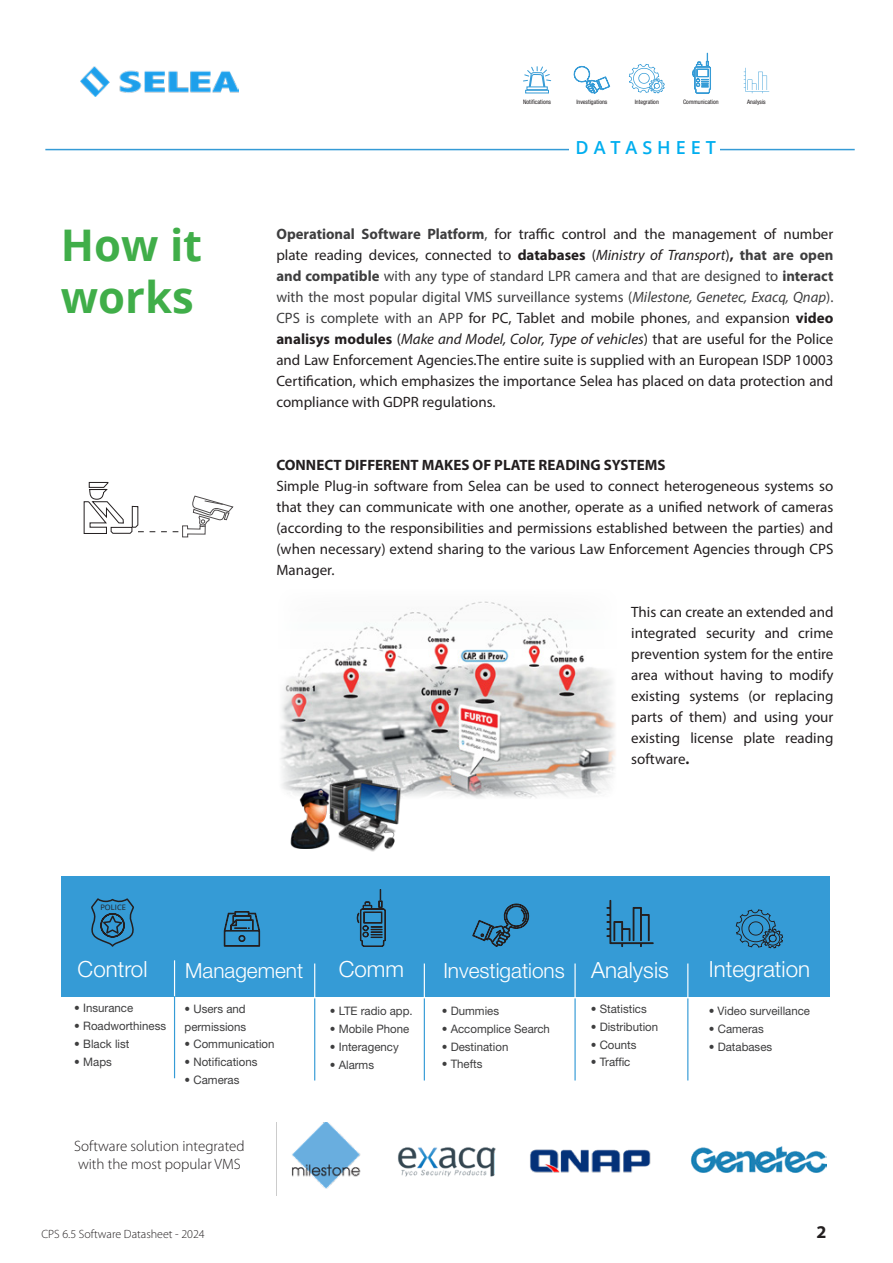
<style>
.page{position:relative;width:893px;height:1263px;background:#fff}
.page>*{position:absolute;margin:0;border:0;box-sizing:border-box;transform-origin:0 0}
.t1{font:700 43.65px "Open Sans";color:#40ae49}
.t2{font:300 22.35px "Helvetica Neue LT Std";color:#fff}
.t3{font:300 20.85px "Helvetica Neue LT Std";color:#fff}
.t4{font:600 18px "Open Sans";letter-spacing:.275em;color:#00aeef}
.t5{font:700 18px "Myriad Pro";color:#231f20}
.t6{font:15px/21px "Myriad Pro";color:#231f20;text-align:justify}
.t7{font:300 15px/18px "Myriad Pro";color:#231f20}
.t8{font:700 15px "Myriad Pro";color:#231f20}
.t9{font:300 12px "Myriad Pro";color:#231f20}
.t10{font:11.7px "Helvetica Neue LT Std";color:#3e3e3f}
.t11{font:7.5px "Open Sans";letter-spacing:.01em;color:#231f20}
.t12{font:condensed 6.15px "Helvetica Neue LT Std";color:#231f20}
.s1{font-weight:700;color:#3e3e3f}
.s2{color:#3e3e3f}
.s3{font-weight:700}
.s4{font-style:italic}
.s5{font-style:italic;color:#3e3e3f}
</style>
<div class="page">
<svg style="left:692px;top:53px;width:19px;height:40px"></svg>
<svg style="left:573px;top:66px;width:37px;height:27px"></svg>
<svg style="left:629px;top:64px;width:36px;height:29px"></svg>
<div style="left:527px;top:87px;width:21px;height:3px;border:1px solid #359bd6"></div>
<div style="left:525px;top:90px;width:24px;height:3px;border:1px solid #359bd6"></div>
<svg style="left:523px;top:66px;width:29px;height:21px"></svg>
<svg style="left:744px;top:68px;width:25px;height:25px"></svg>
<img style="left:81px;top:67px;width:158px;height:29px">
<hr style="left:45px;top:149px;width:810px;height:1px;background:#359bd6">
<div style="left:570px;top:138px;width:150px;height:21px;background:#fff"></div>
<div style="left:61px;top:876px;width:769px;height:121px;background:#359bd6"></div>
<svg style="left:607px;top:900px;width:46px;height:47px"></svg>
<svg style="left:224px;top:911px;width:36px;height:36px"></svg>
<svg style="left:736px;top:909px;width:47px;height:39px"></svg>
<svg style="left:472px;top:903px;width:58px;height:44px"></svg>
<svg style="left:357px;top:889px;width:29px;height:58px"></svg>
<hr style="left:174px;top:960px;width:1px;height:115px;background:#fff">
<hr style="left:174px;top:996px;width:1px;height:82px;background:#359bd6">
<hr style="left:424px;top:963px;width:1px;height:115px;background:#fff">
<hr style="left:424px;top:998px;width:1px;height:82px;background:#359bd6">
<hr style="left:314px;top:963px;width:1px;height:115px;background:#fff">
<hr style="left:314px;top:998px;width:1px;height:82px;background:#359bd6">
<hr style="left:574px;top:963px;width:2px;height:115px;background:#fff">
<hr style="left:574px;top:998px;width:2px;height:82px;background:#359bd6">
<hr style="left:687px;top:963px;width:1px;height:115px;background:#fff">
<hr style="left:687px;top:998px;width:1px;height:82px;background:#359bd6">
<img style="left:276px;top:1122px;width:85px;height:74px">
<img style="left:691px;top:1146px;width:135px;height:27px">
<img style="left:398px;top:1147px;width:98px;height:29px">
<img style="left:530px;top:1149px;width:121px;height:24px">
<svg style="left:83px;top:481px;width:151px;height:57px"></svg>
<img style="left:280px;top:601px;width:336px;height:197px">
<img style="left:328px;top:778px;width:74px;height:74px">
<img style="left:283px;top:788px;width:60px;height:60px">
<svg style="left:91px;top:898px;width:43px;height:49px"></svg>
<p class="t1" style="left:61px;top:214px;width:143px">How it</p>
<p class="t1" style="left:61px;top:267px;width:134px">works</p>
<p class="t11" style="left:100px;top:902px;width:27px">POLICE</p>
<p class="t12" style="left:523px;top:98px;width:30px">Notifications</p>
<p class="t12" style="left:576px;top:98px;width:33px">Investigations</p>
<p class="t12" style="left:635px;top:98px;width:26px">Integration</p>
<p class="t12" style="left:683px;top:98px;width:37px">Communication</p>
<p class="t12" style="left:747px;top:98px;width:20px">Analysis</p>
<p class="t4" style="left:575px;top:135px;width:142px">DATASHEET</p>
<p class="t6" style="left:276px;top:223px;width:559px"><span class="s1">Operational Software Platform</span><span class="s2">,</span> for traffic control and the management of number plate reading devices, connected to <span class="s3">databases</span> (<span class="s4">Ministry of Transport</span>)<span class="s3">,</span> <span class="s1">that are open and compatible</span> <span class="s2">with any type of standard LPR camera and that are designed to</span> <span class="s1">interact </span><span class="s2">with the most popular digital VMS surveillance systems (</span><span class="s5">Milestone, Genetec, Exacq, Qnap</span><span class="s2">).<br>CPS is complete with an APP</span> for PC, Tablet and mobile phones<span class="s2">, and</span> expansion <span class="s3">video analisys modules</span> (<span class="s4">Make and Model, Color, Type of vehicles</span>) that are useful for the Police and Law Enforcement Agencies.The entire suite is supplied with an European ISDP 10003<br>Certification, which emphasizes the importance Selea has placed on data protection and compliance with GDPR regulations.</p>
<p class="t8" style="left:276px;top:455px;width:391px">CONNECT DIFFERENT MAKES OF PLATE READING SYSTEMS</p>
<p class="t6" style="left:276px;top:475px;width:559px">Simple Plug-in software from Selea can be used to connect heterogeneous systems so that they can communicate with one another, operate as a unified network of cameras (according to the responsibilities and permissions established between the parties) and (when necessary) extend sharing to the various Law Enforcement Agencies through CPS Manager.</p>
<p class="t6" style="left:631px;top:601px;width:204px">This can create an extended and integrated security and crime prevention system for the entire area without having to modify existing systems (or replacing parts of them) and using your existing license plate reading software<span class="s3">.</span></p>
<p class="t2" style="left:78px;top:955px;width:71px">Control</p>
<p class="t3" style="left:185px;top:958px;width:120px">Management</p>
<p class="t2" style="left:591px;top:956px;width:79px">Analysis</p>
<p class="t2" style="left:709px;top:955px;width:103px">Integration</p>
<p class="t10" style="left:442px;top:1004px;width:59px">• Dummies</p>
<p class="t10" style="left:442px;top:1021px;width:110px">• Accomplice Search</p>
<p class="t10" style="left:442px;top:1039px;width:68px">• Destination</p>
<p class="t10" style="left:442px;top:1057px;width:42px">• Thefts</p>
<p class="t2" style="left:339px;top:955px;width:67px">Comm</p>
<p class="t3" style="left:443px;top:958px;width:123px">Investigations</p>
<p class="t10" style="left:74px;top:1001px;width:60px">• Insurance</p>
<p class="t10" style="left:74px;top:1019px;width:93px">• Roadworthiness</p>
<p class="t10" style="left:74px;top:1037px;width:57px">• Black list</p>
<p class="t10" style="left:74px;top:1054px;width:39px">• Maps</p>
<p class="t10" style="left:591px;top:1002px;width:57px">• Statistics</p>
<p class="t10" style="left:591px;top:1019px;width:69px">• Distribution</p>
<p class="t10" style="left:591px;top:1037px;width:47px">• Counts</p>
<p class="t10" style="left:591px;top:1055px;width:41px">• Traffic</p>
<p class="t10" style="left:185px;top:1001px;width:63px">• Users and</p>
<p class="t10" style="left:185px;top:1019px;width:63px">permissions</p>
<p class="t10" style="left:185px;top:1037px;width:91px">• Communication</p>
<p class="t10" style="left:185px;top:1055px;width:74px">• Notifications</p>
<p class="t10" style="left:185px;top:1073px;width:56px">• Cameras</p>
<p class="t10" style="left:330px;top:1004px;width:84px">• LTE radio app.</p>
<p class="t10" style="left:330px;top:1022px;width:81px">• Mobile Phone</p>
<p class="t10" style="left:330px;top:1039px;width:70px">• Interagency</p>
<p class="t10" style="left:330px;top:1057px;width:46px">• Alarms</p>
<p class="t10" style="left:709px;top:1004px;width:103px">• Video surveillance</p>
<p class="t10" style="left:709px;top:1022px;width:56px">• Cameras</p>
<p class="t10" style="left:709px;top:1039px;width:65px">• Databases</p>
<p class="t7" style="left:74px;top:1137px;width:172px">Software solution integrated with the most popular VMS</p>
<p class="t9" style="left:41px;top:1227px;width:165px">CPS 6.5 Software Datasheet - 2024</p>
<p class="t5" style="left:816px;top:1220px;width:11px">2</p>
</div>
